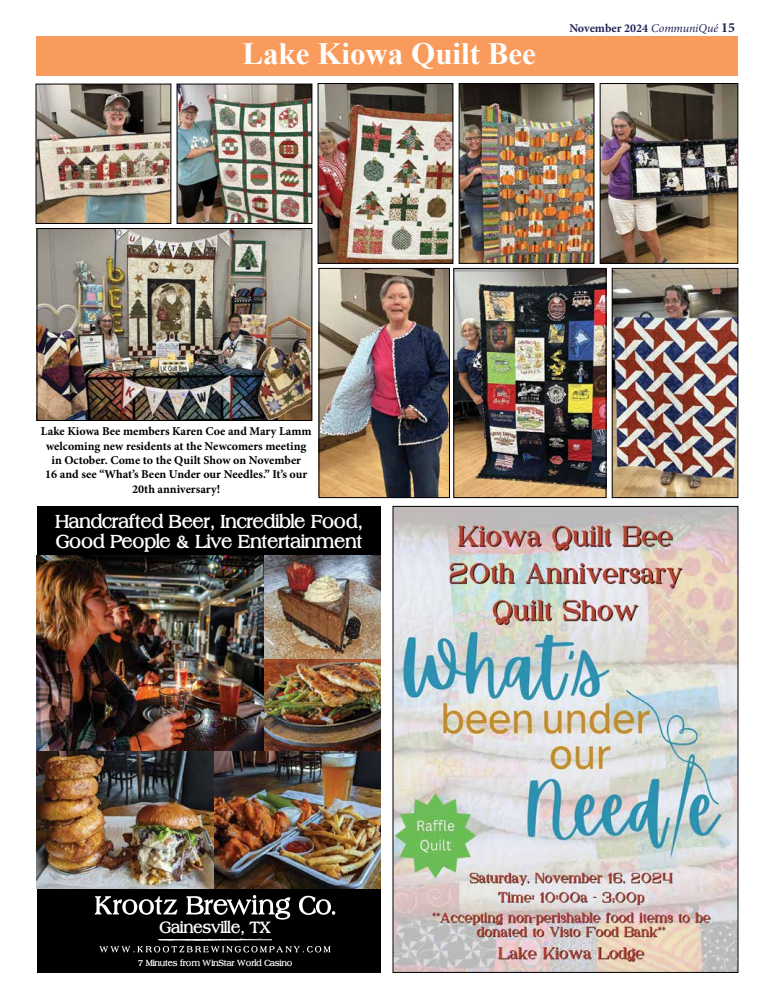
<style>
.page{position:relative;width:774px;height:1008px;background:#fff}
.page>*{position:absolute;margin:0;border:0;box-sizing:border-box;transform-origin:0 0}
.t1{font:700 31px "Times New Roman";color:#fff}
.t2{font:20px/20px "Broadsheet LDO Bold";color:#fff;scale:.93 1}
.t3{font:17.3px "Broadsheet LDO Bold";color:#fff;scale:.93 1}
.t4{font:700 12px/14.4px "Minion Pro";color:#000;text-align:center}
.t5{font:700 12px "Minion Pro";letter-spacing:-.005em;color:#242458}
.t6{font:9.3px "Broadsheet LDO Bold";color:#fff;scale:.93 1}
.s1{font-weight:400;font-style:italic}
.s2{font-size:14px}
</style>
<div class="page">
<div style="left:37px;top:506px;width:343px;height:467px;background:#000"></div>
<img style="left:37px;top:751px;width:343px;height:137px">
<img style="left:37px;top:555px;width:227px;height:196px">
<img style="left:264px;top:658px;width:116px;height:93px">
<img style="left:264px;top:555px;width:116px;height:103px">
<svg style="left:95px;top:896px;width:83px;height:19px"></svg>
<svg style="left:186px;top:895px;width:104px;height:25px"></svg>
<svg style="left:299px;top:896px;width:36px;height:19px"></svg>
<svg style="left:100px;top:938px;width:231px;height:15px"></svg>
<div style="left:36px;top:36px;width:702px;height:40px;background:#f89b5c"></div>
<img style="left:38px;top:86px;width:131px;height:136px">
<div style="left:36px;top:84px;width:135px;height:140px;border:1px solid #000"></div>
<img style="left:179px;top:86px;width:131px;height:136px">
<div style="left:177px;top:84px;width:135px;height:140px;border:1px solid #000"></div>
<img style="left:320px;top:85px;width:131px;height:177px">
<div style="left:318px;top:83px;width:135px;height:181px;border:1px solid #000"></div>
<img style="left:461px;top:85px;width:131px;height:177px">
<div style="left:459px;top:83px;width:135px;height:181px;border:1px solid #000"></div>
<img style="left:602px;top:85px;width:134px;height:177px">
<div style="left:600px;top:83px;width:138px;height:181px;border:1px solid #000"></div>
<img style="left:321px;top:270px;width:127px;height:226px">
<div style="left:319px;top:268px;width:131px;height:230px;border:1px solid #000"></div>
<img style="left:456px;top:270px;width:148px;height:226px">
<div style="left:454px;top:268px;width:152px;height:230px;border:1px solid #000"></div>
<img style="left:614px;top:270px;width:122px;height:226px">
<div style="left:612px;top:268px;width:126px;height:230px;border:1px solid #000"></div>
<img style="left:395px;top:508px;width:341px;height:463px">
<div style="left:393px;top:506px;width:345px;height:467px;border:1px solid #000"></div>
<img style="left:39px;top:230px;width:271px;height:189px">
<div style="left:37px;top:228px;width:275px;height:193px;border:1px solid #000"></div>
<h1 class="t1" style="left:242px;top:31px;width:295px">Lake Kiowa Quilt Bee</h1>
<p class="t5" style="left:569px;top:20px;width:167px">November 2024 <span class="s1">CommuniQué</span> <span class="s2">15</span></p>
<p class="t4" style="left:41px;top:424px;width:272px">Lake Kiowa Bee members Karen Coe and Mary Lamm welcoming new residents at the Newcomers meeting in October. Come to the Quilt Show on November<br>16 and see “What’s Been Under our Needles.” It’s our 20th anniversary!</p>
<h2 class="t2" style="left:55px;top:511px;width:332px">Handcrafted Beer, Incredible Food,<br>Good People &amp; Live Entertainment</h2>
<h3 class="t3" style="left:159px;top:918px;width:122px">Gainesville, TX</h3>
<p class="t6" style="left:138px;top:957px;width:167px">7 Minutes from WinStar World Casino</p>
</div>
